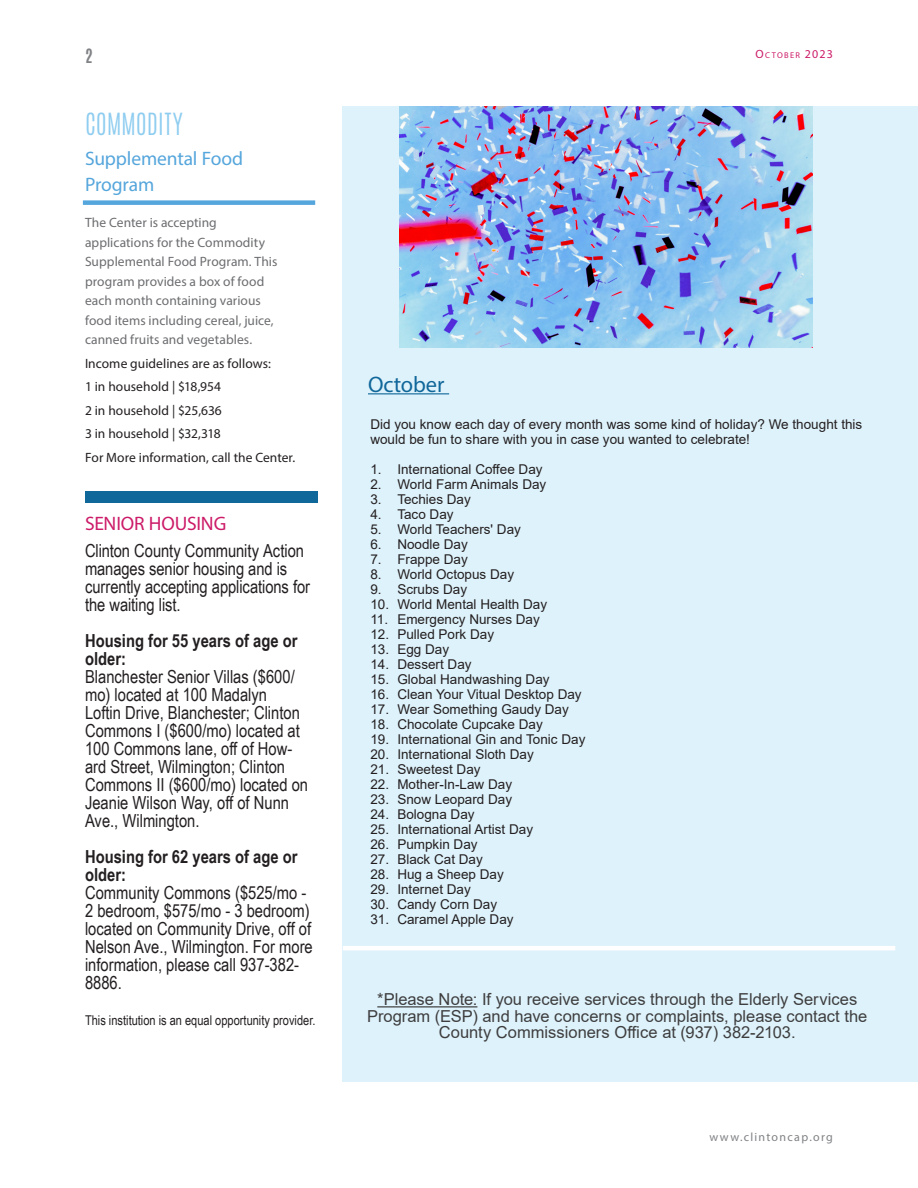
<style>
.page{position:relative;width:918px;height:1188px;background:#fff}
.page>*{position:absolute;margin:0;border:0;box-sizing:border-box;transform-origin:0 0}
.Box_04_Top{font:300 25.5px "Antonio";letter-spacing:-.01em;color:#8fcdf0}
.Title_01{font:22.5px "Myriad Pro";letter-spacing:-.005em;color:#10679a}
.Title_01-2{font:19.5px/25.5px "Myriad Pro";letter-spacing:-.005em;color:#55a6dc}
.Title_01-3{font:19.5px "Myriad Pro";letter-spacing:-.005em;color:#cc1b68}
.Box_03_Text_01{font:18px/18px "Arial Narrow";color:#231f20}
.t1{font:700 18px/18px "Arial Narrow";color:#231f20}
.Box_03_Text_02{font:16.5px/16.5px "Arial";color:#3e3e3f;text-align:center}
.MP_Number_01{font:700 16.5px "Antonio";color:#808285}
.t2{font:13.5px/15px "Arial";color:#231f20}
.Box_03_Sub{font:13.5px/19.5px "Myriad Pro";letter-spacing:.005em;color:#6c6d70}
.Box_03_Sub-2{font:13.5px "Myriad Pro";letter-spacing:.005em;color:#231f20}
.t3{font:13.5px "Arial Narrow";color:#231f20}
.MP_Footer_01{font:12px "Myriad Pro";letter-spacing:.105em;color:#808285}
.MP_Text_01{font:8.4px "Myriad Pro";letter-spacing:.155em;color:#cc1b68}
.s1{font-size:12px}
</style>
<div class="page">
<div style="left:343px;top:106px;width:575px;height:976px;background:#def2fb"></div>
<hr style="left:368px;top:393px;width:81px;height:1px;background:#10679a">
<div style="left:85px;top:491px;width:232px;height:12px;background:#10679a"></div>
<img style="left:400px;top:106px;width:412px;height:241px">
<hr style="left:377px;top:1006px;width:100px;height:1px;background:#3e3e3f">
<div style="left:83px;top:200px;width:232px;height:5px;background:#55a6dc"></div>
<hr style="left:343px;top:946px;width:552px;height:4px;background:#fff">
<p class="MP_Number_01" style="left:85px;top:43px;width:9px">2</p>
<p class="MP_Text_01" style="left:756px;top:50px;width:79px"><span class="s1">O</span>CTOBER <span class="s1">2023</span></p>
<p class="Box_04_Top" style="left:85px;top:106px;width:99px">COMMODITY</p>
<p class="Title_01-2" style="left:85px;top:146px;width:160px">Supplemental Food<br>Program</p>
<p class="Box_03_Sub" style="left:85px;top:213px;width:194px">The Center is accepting applications for the Commodity<br>Supplemental Food Program. This program provides a box of food each month containing various food items including cereal, juice, canned fruits and vegetables.</p>
<p class="Box_03_Sub-2" style="left:85px;top:355px;width:187px">Income guidelines are as follows:</p>
<p class="Box_03_Sub-2" style="left:85px;top:378px;width:137px">1 in household | $18,954</p>
<p class="Box_03_Sub-2" style="left:85px;top:402px;width:138px">2 in household | $25,636</p>
<p class="Box_03_Sub-2" style="left:85px;top:425px;width:137px">3 in household | $32,318</p>
<p class="Box_03_Sub-2" style="left:85px;top:449px;width:212px">For More information, call the Center.</p>
<p class="Title_01-3" style="left:85px;top:511px;width:143px">SENIOR HOUSING</p>
<p class="Box_03_Text_01" style="left:85px;top:541px;width:227px">Clinton County Community Action manages senior housing and is currently accepting applications for the waiting list.</p>
<p class="t1" style="left:85px;top:631px;width:214px">Housing for 55 years of age or older:</p>
<p class="Box_03_Text_01" style="left:85px;top:667px;width:225px">Blanchester Senior Villas ($600/ mo) located at 100 Madalyn<br>Loftin Drive, Blanchester; Clinton<br>Commons I ($600/mo) located at<br>100 Commons lane, off of How&shy;ard Street, Wilmington; Clinton<br>Commons II ($600/mo) located on<br>Jeanie Wilson Way, off of Nunn<br>Ave., Wilmington.</p>
<p class="t1" style="left:85px;top:847px;width:214px">Housing for 62 years of age or older:</p>
<p class="Box_03_Text_01" style="left:85px;top:883px;width:229px">Community Commons ($525/mo -<br>2 bedroom, $575/mo - 3 bedroom) located on Community Drive, off of<br>Nelson Ave., Wilmington. For more information, please call 937-382-<br>8886.</p>
<p class="t3" style="left:85px;top:1011px;width:232px">This institution is an equal opportunity provider.</p>
<p class="Title_01" style="left:368px;top:370px;width:78px">October</p>
<p class="t2" style="left:370px;top:417px;width:494px">Did you know each day of every month was some kind of holiday? We thought this would be fun to share with you in case you wanted to celebrate!</p>
<p class="t2" style="left:370px;top:462px;width:174px">1. International Coffee Day</p>
<p class="t2" style="left:370px;top:477px;width:178px">2. World Farm Animals Day</p>
<p class="t2" style="left:370px;top:492px;width:102px">3. Techies Day</p>
<p class="t2" style="left:370px;top:507px;width:85px">4. Taco Day</p>
<p class="t2" style="left:370px;top:522px;width:152px">5. World Teachers' Day</p>
<p class="t2" style="left:370px;top:537px;width:99px">6. Noodle Day</p>
<p class="t2" style="left:370px;top:552px;width:99px">7. Frappe Day</p>
<p class="t2" style="left:370px;top:567px;width:145px">8. World Octopus Day</p>
<p class="t2" style="left:370px;top:582px;width:98px">9. Scrubs Day</p>
<p class="t2" style="left:370px;top:597px;width:178px">10. World Mental Health Day</p>
<p class="t2" style="left:370px;top:612px;width:171px">11. Emergency Nurses Day</p>
<p class="t2" style="left:370px;top:627px;width:125px">12. Pulled Pork Day</p>
<p class="t2" style="left:370px;top:642px;width:80px">13. Egg Day</p>
<p class="t2" style="left:370px;top:657px;width:103px">14. Dessert Day</p>
<p class="t2" style="left:370px;top:672px;width:181px">15. Global Handwashing Day</p>
<p class="t2" style="left:370px;top:687px;width:213px">16. Clean Your Vitual Desktop Day</p>
<p class="t2" style="left:370px;top:702px;width:200px">17. Wear Something Gaudy Day</p>
<p class="t2" style="left:370px;top:717px;width:174px">18. Chocolate Cupcake Day</p>
<p class="t2" style="left:370px;top:732px;width:217px">19. International Gin and Tonic Day</p>
<p class="t2" style="left:370px;top:747px;width:165px">20. International Sloth Day</p>
<p class="t2" style="left:370px;top:762px;width:112px">21. Sweetest Day</p>
<p class="t2" style="left:370px;top:777px;width:143px">22. Mother-In-Law Day</p>
<p class="t2" style="left:370px;top:792px;width:143px">23. Snow Leopard Day</p>
<p class="t2" style="left:370px;top:807px;width:106px">24. Bologna Day</p>
<p class="t2" style="left:370px;top:822px;width:164px">25. International Artist Day</p>
<p class="t2" style="left:370px;top:837px;width:109px">26. Pumpkin Day</p>
<p class="t2" style="left:370px;top:852px;width:114px">27. Black Cat Day</p>
<p class="t2" style="left:370px;top:867px;width:135px">28. Hug a Sheep Day</p>
<p class="t2" style="left:370px;top:882px;width:102px">29. Internet Day</p>
<p class="t2" style="left:370px;top:897px;width:128px">30. Candy Corn Day</p>
<p class="t2" style="left:370px;top:912px;width:145px">31. Caramel Apple Day</p>
<p class="Box_03_Text_02" style="left:367px;top:991px;width:502px">*Please Note: If you receive services through the Elderly Services<br>Program (ESP) and have concerns or complaints, please contact the<br>County Commissioners Office at (937) 382-2103.</p>
<p class="MP_Footer_01" style="left:709px;top:1129px;width:125px">www.clintoncap.org</p>
</div>
